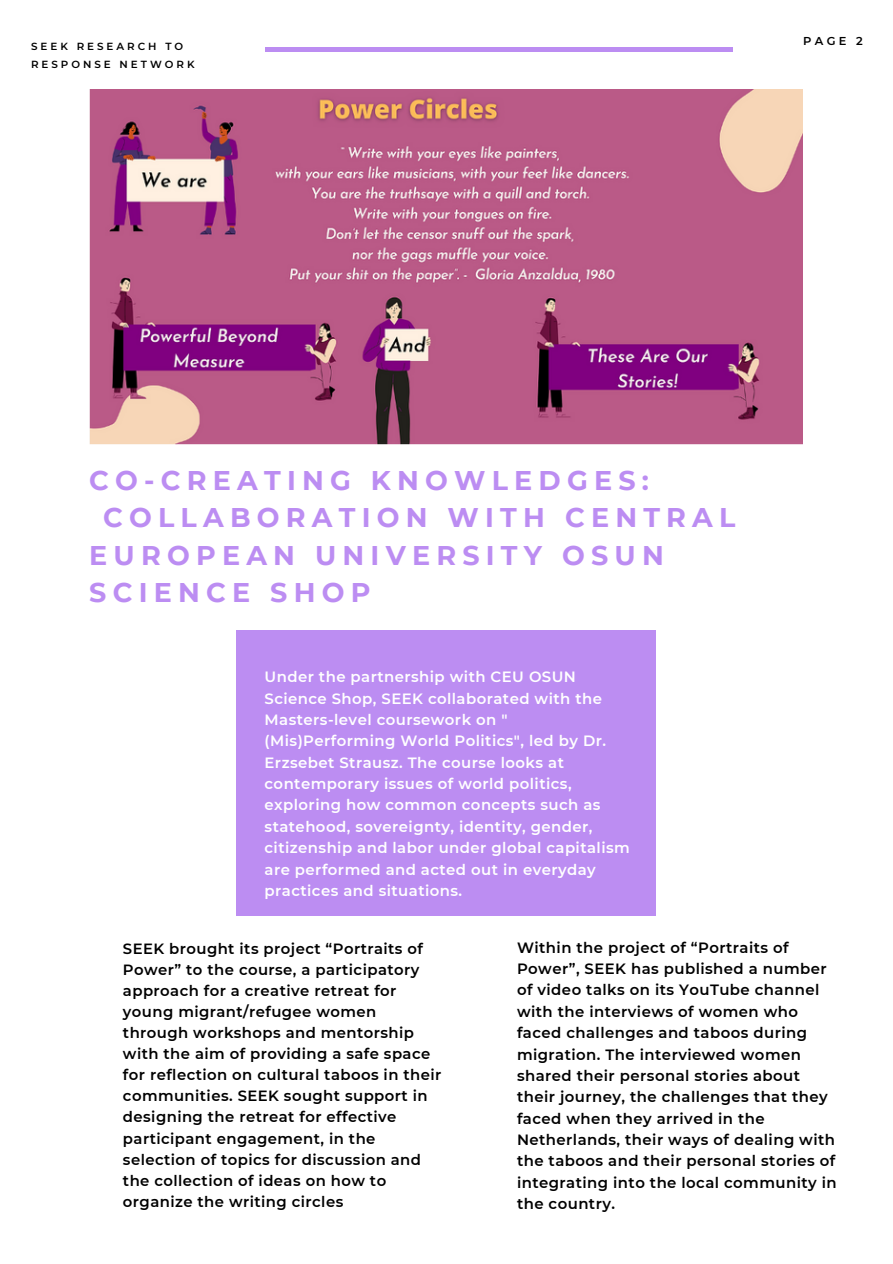
<style>
.page{position:relative;width:893px;height:1264px;background:#fff}
.page>*{position:absolute;margin:0;border:0;box-sizing:border-box;transform-origin:0 0}
.t1{font:700 27px "Montserrat";letter-spacing:.23em;color:#bc8df2}
.t2{font:600 14.85px/21.3px "Montserrat";letter-spacing:.03em;color:#000}
.t3{font:600 14.85px/21.3px "Montserrat";letter-spacing:.03em;color:#fff}
.t4{font:600 11.4px "Montserrat";color:#000}
.t5{font:600 10.35px/18px "Montserrat";letter-spacing:.29em;color:#000}
</style>
<div class="page">
<div style="left:236px;top:630px;width:419px;height:285px;background:#bc8df2"></div>
<hr style="left:264px;top:48px;width:468px;height:3px;background:#bc8df2">
<img style="left:89px;top:89px;width:713px;height:355px">
<p class="t5" style="left:31px;top:38px;width:165px">SEEK RESEARCH TO<br>RESPONSE NETWORK</p>
<p class="t4" style="left:803px;top:34px;width:61px">PAGE 2</p>
<h1 class="t1" style="left:89px;top:464px;width:561px">CO-CREATING KNOWLEDGES:</h1>
<h1 class="t1" style="left:103px;top:501px;width:633px">COLLABORATION WITH CENTRAL</h1>
<h1 class="t1" style="left:89px;top:538px;width:576px">EUROPEAN UNIVERSITY OSUN</h1>
<h1 class="t1" style="left:89px;top:575px;width:283px">SCIENCE SHOP</h1>
<p class="t3" style="left:264px;top:666px;width:367px">Under the partnership with CEU OSUN Science Shop, SEEK collaborated with the Masters-level coursework on " (Mis)Performing World Politics", led by Dr.<br>Erzsebet Strausz. The course looks at contemporary issues of world politics, exploring how common concepts such as statehood, sovereignty, identity, gender, citizenship and labor under global capitalism are performed and acted out in everyday practices and situations.</p>
<p class="t2" style="left:123px;top:937px;width:320px">SEEK brought its project “Portraits of Power” to the course, a participatory approach for a creative retreat for young migrant/refugee women through workshops and mentorship with the aim of providing a safe space for reflection on cultural taboos in their communities. SEEK sought support in designing the retreat for effective participant engagement, in the selection of topics for discussion and the collection of ideas on how to organize the writing circles</p>
<p class="t2" style="left:517px;top:936px;width:321px">Within the project of “Portraits of Power”, SEEK has published a number of video talks on its YouTube channel with the interviews of women who faced challenges and taboos during migration. The interviewed women shared their personal stories about their journey, the challenges that they faced when they arrived in the Netherlands, their ways of dealing with the taboos and their personal stories of integrating into the local community in the country.</p>
</div>
